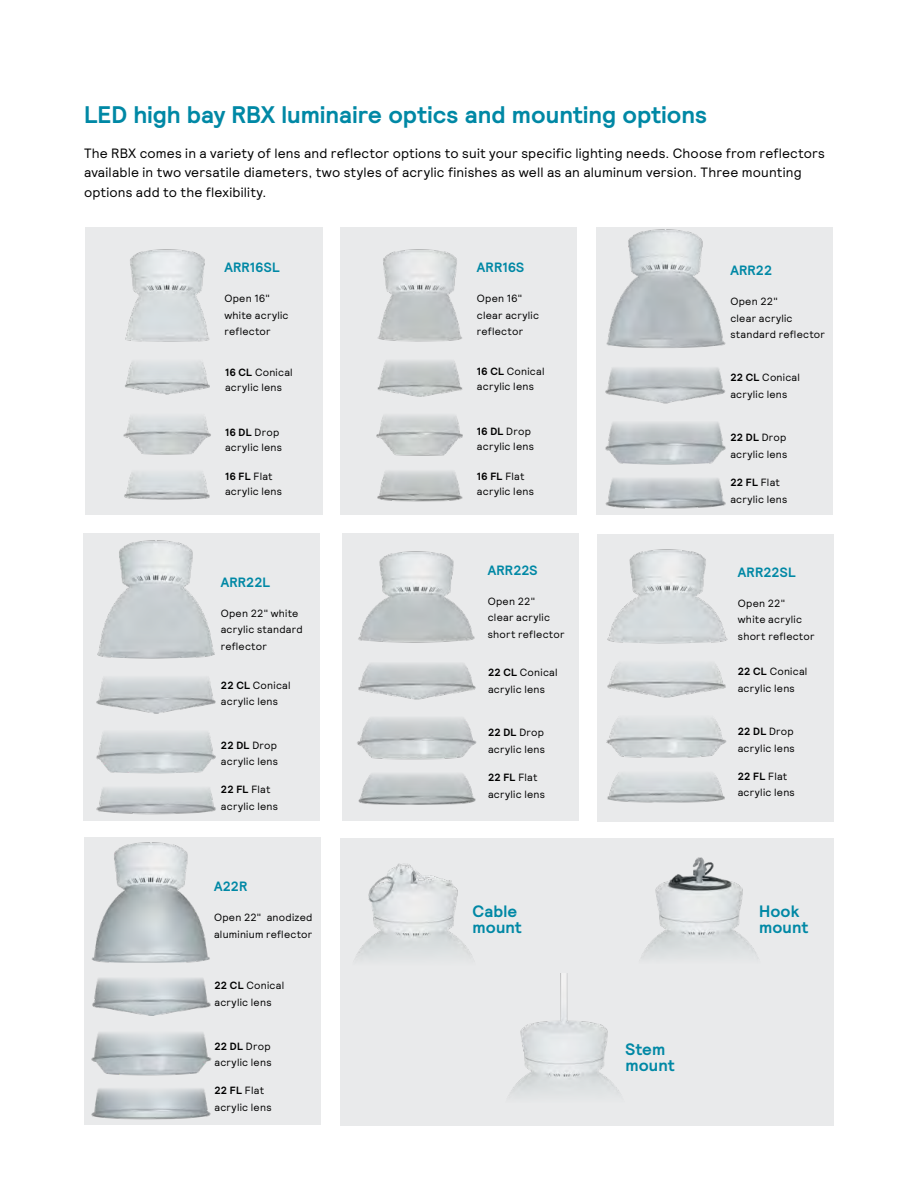
<style>
.page{position:relative;width:918px;height:1188px;background:#fff}
.page>*{position:absolute;margin:0;border:0;box-sizing:border-box;transform-origin:0 0}
.t1{font:700 24px "Relative";color:#0088a5}
.t2{font:700 16.5px/16.5px "Relative";letter-spacing:.005em;color:#0088a5}
.t3{font:13.5px/19.5px "Relative";letter-spacing:.015em;color:#000}
.t4{font:700 13.5px "Relative";letter-spacing:.01em;color:#0088a5}
.t5{font:10.5px/16.5px "Relative";letter-spacing:.025em;color:#000}
.s1{font-weight:700}
</style>
<div class="page">
<div style="left:85px;top:227px;width:237px;height:288px;background:#e9eaeb"></div>
<div style="left:340px;top:227px;width:237px;height:288px;background:#e9eaeb"></div>
<div style="left:596px;top:227px;width:237px;height:288px;background:#e9eaeb"></div>
<div style="left:340px;top:838px;width:494px;height:288px;background:#e9eaeb"></div>
<img style="left:123px;top:249px;width:88px;height:251px">
<div style="left:84px;top:837px;width:237px;height:288px;background:#e9eaeb"></div>
<img style="left:91px;top:842px;width:121px;height:278px">
<img style="left:376px;top:249px;width:87px;height:253px">
<img style="left:605px;top:229px;width:121px;height:280px">
<div style="left:83px;top:533px;width:237px;height:288px;background:#e9eaeb"></div>
<img style="left:96px;top:540px;width:120px;height:275px">
<div style="left:342px;top:533px;width:237px;height:288px;background:#e9eaeb"></div>
<img style="left:357px;top:551px;width:120px;height:254px">
<div style="left:597px;top:534px;width:237px;height:288px;background:#e9eaeb"></div>
<img style="left:606px;top:549px;width:122px;height:254px">
<img style="left:641px;top:857px;width:116px;height:101px">
<img style="left:510px;top:974px;width:109px;height:121px">
<img style="left:356px;top:863px;width:116px;height:95px">
<h1 class="t1" style="left:84px;top:99px;width:625px">LED high bay RBX luminaire optics and mounting options</h1>
<p class="t3" style="left:84px;top:143px;width:743px">The RBX comes in a variety of lens and reflector options to suit your specific lighting needs. Choose from reflectors available in two versatile diameters, two styles of acrylic finishes as well as an aluminum version. Three mounting options add to the flexibility.</p>
<p class="t4" style="left:224px;top:259px;width:57px">ARR16SL</p>
<p class="t5" style="left:224px;top:290px;width:66px">Open 16" white acrylic reflector</p>
<p class="t5" style="left:225px;top:364px;width:69px;line-height:15px"><span class="s1">16 CL</span> Conical acrylic lens</p>
<p class="t5" style="left:225px;top:424px;width:59px;line-height:15px"><span class="s1">16 DL</span> Drop acrylic lens</p>
<p class="t5" style="left:225px;top:469px;width:59px;line-height:15px"><span class="s1">16 FL</span> Flat acrylic lens</p>
<p class="t4" style="left:221px;top:573px;width:51px">ARR22L</p>
<p class="t5" style="left:221px;top:605px;width:84px">Open 22" white acrylic standard reflector</p>
<p class="t5" style="left:221px;top:676px;width:71px"><span class="s1">22 CL</span> Conical acrylic lens</p>
<p class="t5" style="left:221px;top:736px;width:59px"><span class="s1">22 DL</span> Drop acrylic lens</p>
<p class="t5" style="left:221px;top:781px;width:59px"><span class="s1">22 FL</span> Flat acrylic lens</p>
<p class="t4" style="left:214px;top:878px;width:35px">A22R</p>
<p class="t5" style="left:214px;top:909px;width:100px">Open 22" anodized aluminium reflector</p>
<p class="t5" style="left:215px;top:977px;width:71px"><span class="s1">22 CL</span> Conical acrylic lens</p>
<p class="t5" style="left:215px;top:1037px;width:59px"><span class="s1">22 DL</span> Drop acrylic lens</p>
<p class="t5" style="left:215px;top:1082px;width:59px"><span class="s1">22 FL</span> Flat acrylic lens</p>
<p class="t4" style="left:477px;top:259px;width:49px">ARR16S</p>
<p class="t5" style="left:477px;top:290px;width:64px">Open 16" clear acrylic reflector</p>
<p class="t5" style="left:477px;top:364px;width:69px;line-height:15px"><span class="s1">16 CL</span> Conical acrylic lens</p>
<p class="t5" style="left:477px;top:424px;width:59px;line-height:15px"><span class="s1">16 DL</span> Drop acrylic lens</p>
<p class="t5" style="left:477px;top:469px;width:59px;line-height:15px"><span class="s1">16 FL</span> Flat acrylic lens</p>
<p class="t4" style="left:488px;top:561px;width:51px">ARR22S</p>
<p class="t5" style="left:488px;top:593px;width:78px">Open 22"<br>clear acrylic short reflector</p>
<p class="t5" style="left:488px;top:664px;width:71px"><span class="s1">22 CL</span> Conical acrylic lens</p>
<p class="t5" style="left:488px;top:724px;width:59px"><span class="s1">22 DL</span> Drop acrylic lens</p>
<p class="t5" style="left:488px;top:769px;width:59px"><span class="s1">22 FL</span> Flat acrylic lens</p>
<h2 class="t2" style="left:473px;top:903px;width:51px">Cable mount</h2>
<h2 class="t2" style="left:626px;top:1040px;width:51px">Stem mount</h2>
<p class="t4" style="left:730px;top:262px;width:43px">ARR22</p>
<p class="t5" style="left:730px;top:293px;width:96px">Open 22"<br>clear acrylic standard reflector</p>
<p class="t5" style="left:730px;top:369px;width:71px"><span class="s1">22 CL</span> Conical acrylic lens</p>
<p class="t5" style="left:730px;top:429px;width:59px"><span class="s1">22 DL</span> Drop acrylic lens</p>
<p class="t5" style="left:730px;top:474px;width:59px"><span class="s1">22 FL</span> Flat acrylic lens</p>
<p class="t4" style="left:738px;top:563px;width:59px">ARR22SL</p>
<p class="t5" style="left:738px;top:595px;width:78px">Open 22" white acrylic short reflector</p>
<p class="t5" style="left:738px;top:663px;width:71px"><span class="s1">22 CL</span> Conical acrylic lens</p>
<p class="t5" style="left:738px;top:723px;width:59px"><span class="s1">22 DL</span> Drop acrylic lens</p>
<p class="t5" style="left:738px;top:768px;width:59px"><span class="s1">22 FL</span> Flat acrylic lens</p>
<h2 class="t2" style="left:759px;top:903px;width:51px">Hook mount</h2>
</div>
